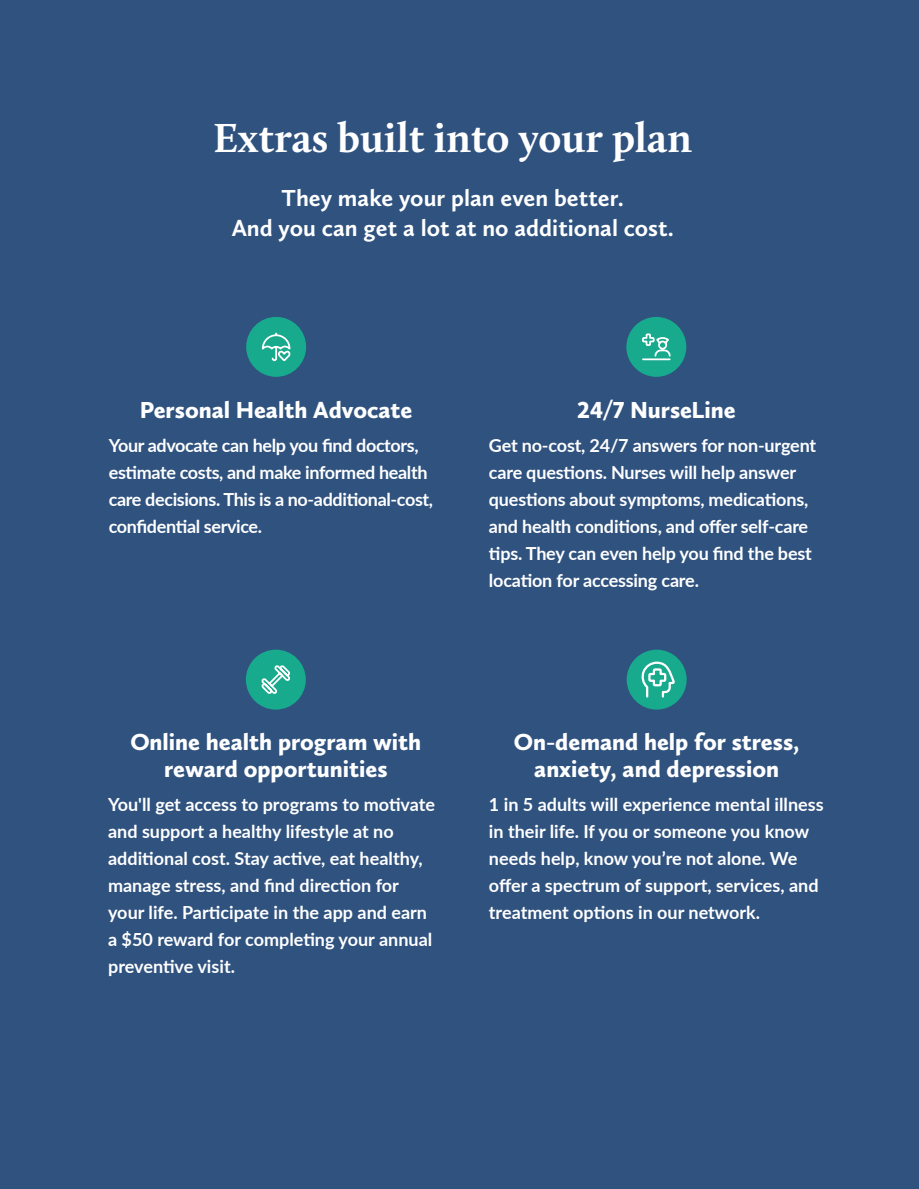
<style>
.page{position:relative;width:919px;height:1189px;background:#fff}
.page>*{position:absolute;margin:0;border:0;box-sizing:border-box;transform-origin:0 0}
.t1{font:700 42px "Calluna";color:#fff}
.t2{font:900 24px/27px "Calluna Sans";color:#fff;text-align:center}
.t3{font:700 24px/30px "Calluna Sans";color:#fff;text-align:center}
.t4{font:700 18px/27px "Lato";letter-spacing:-.01em;color:#fff}
</style>
<div class="page">
<div style="left:0;top:0;width:918px;height:1188px;background:#2f527f"></div>
<div style="left:246px;top:317px;width:60px;height:60px;background:#18aa8d;border-radius:50%"></div>
<svg style="left:261px;top:332px;width:30px;height:30px"></svg>
<div style="left:246px;top:649px;width:59px;height:60px;background:#18aa8d;border-radius:50%"></div>
<svg style="left:261px;top:665px;width:29px;height:29px"></svg>
<div style="left:626px;top:317px;width:60px;height:60px;background:#18aa8d;border-radius:50%"></div>
<svg style="left:642px;top:333px;width:29px;height:28px"></svg>
<div style="left:626px;top:649px;width:60px;height:60px;background:#18aa8d;border-radius:50%"></div>
<svg style="left:641px;top:661px;width:34px;height:37px"></svg>
<h1 class="t1" style="left:213px;top:111px;width:480px">Extras built into your plan</h1>
<h2 class="t3" style="left:231px;top:182px;width:443px">They make your plan even better.<br>And you can get a lot at no additional cost.</h2>
<h2 class="t2" style="left:140px;top:396px;width:274px">Personal Health Advocate</h2>
<p class="t4" style="left:109px;top:431px;width:326px">Your advocate can help you find doctors, estimate costs, and make informed health care decisions. This is a no-additional-cost, confidential service.</p>
<h2 class="t2" style="left:576px;top:395px;width:160px">24/7 NurseLine</h2>
<p class="t4" style="left:488px;top:430px;width:328px">Get no-cost, 24/7 answers for non-urgent care questions. Nurses will help answer questions about symptoms, medications, and health conditions, and offer self-care tips. They can even help you find the best location for accessing care.</p>
<h2 class="t2" style="left:130px;top:727px;width:292px">Online health program with reward opportunities</h2>
<p class="t4" style="left:108px;top:789px;width:328px">You'll get access to programs to motivate and support a healthy lifestyle at no additional cost. Stay active, eat healthy, manage stress, and find direction for your life. Participate in the app and earn a $50 reward for completing your annual preventive visit.</p>
<h2 class="t2" style="left:513px;top:727px;width:287px">On-demand help for stress, anxiety, and depression</h2>
<p class="t4" style="left:488px;top:789px;width:336px">1 in 5 adults will experience mental illness in their life. If you or someone you know needs help, know you’re not alone. We offer a spectrum of support, services, and treatment options in our network.</p>
</div>
